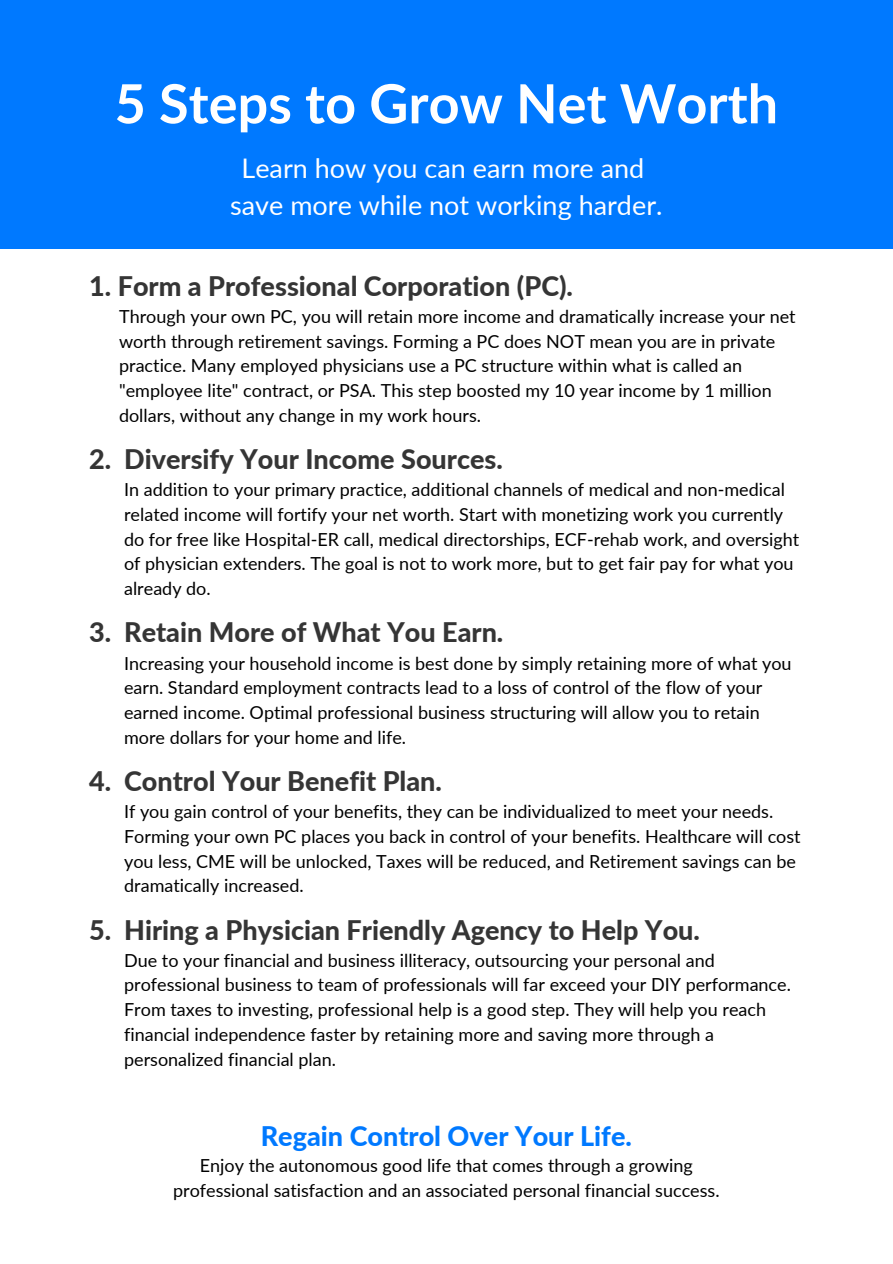
<style>
.page{position:relative;width:893px;height:1264px;background:#fff}
.page>*{position:absolute;margin:0;border:0;box-sizing:border-box;transform-origin:0 0}
.t1{font:700 54px "Lato";color:#fff}
.t2{font:800 27px "Lato";color:#353535}
.t3{font:27px/37px "Lato";color:#fff;text-align:center}
.t4{font:800 27px "Lato";color:#0079ff}
.t5{font:18px/24.8px "Lato";color:#000}
</style>
<div class="page">
<div style="left:0;top:0;width:892px;height:248px;background:#0079ff"></div>
<h1 class="t1" style="left:115px;top:70px;width:665px">5 Steps to Grow Net Worth</h1>
<h2 class="t3" style="left:230px;top:149px;width:434px">Learn how you can earn more and save more while not working harder.</h2>
<h2 class="t2" style="left:89px;top:269px;width:485px">1. Form a Professional Corporation (PC).</h2>
<p class="t5" style="left:119px;top:303px;width:678px">Through your own PC, you will retain more income and dramatically increase your net worth through retirement savings. Forming a PC does NOT mean you are in private practice. Many employed physicians use a PC structure within what is called an "employee lite" contract, or PSA. This step boosted my 10 year income by 1 million dollars, without any change in my work hours.</p>
<h2 class="t2" style="left:89px;top:442px;width:415px">2. Diversify Your Income Sources.</h2>
<p class="t5" style="left:124px;top:477px;width:676px">In addition to your primary practice, additional channels of medical and non-medical related income will fortify your net worth. Start with monetizing work you currently do for free like Hospital-ER call, medical directorships, ECF-rehab work, and oversight of physician extenders. The goal is not to work more, but to get fair pay for what you already do.</p>
<h2 class="t2" style="left:89px;top:615px;width:415px">3. Retain More of What You Earn.</h2>
<p class="t5" style="left:124px;top:650px;width:669px">Increasing your household income is best done by simply retaining more of what you earn. Standard employment contracts lead to a loss of control of the flow of your earned income. Optimal professional business structuring will allow you to retain more dollars for your home and life.</p>
<h2 class="t2" style="left:89px;top:764px;width:354px">4. Control Your Benefit Plan.</h2>
<p class="t5" style="left:124px;top:798px;width:678px">If you gain control of your benefits, they can be individualized to meet your needs.<br>Forming your own PC places you back in control of your benefits. Healthcare will cost you less, CME will be unlocked, Taxes will be reduced, and Retirement savings can be dramatically increased.</p>
<h2 class="t2" style="left:89px;top:912px;width:612px">5. Hiring a Physician Friendly Agency to Help You.</h2>
<p class="t5" style="left:124px;top:947px;width:668px">Due to your financial and business illiteracy, outsourcing your personal and professional business to team of professionals will far exceed your DIY performance.<br>From taxes to investing, professional help is a good step. They will help you reach financial independence faster by retaining more and saving more through a personalized financial plan.</p>
<h2 class="t4" style="left:261px;top:1118px;width:372px">Regain Control Over Your Life.</h2>
<p class="t5" style="left:173px;top:1153px;width:548px;text-align:center">Enjoy the autonomous good life that comes through a growing professional satisfaction and an associated personal financial success.</p>
</div>
